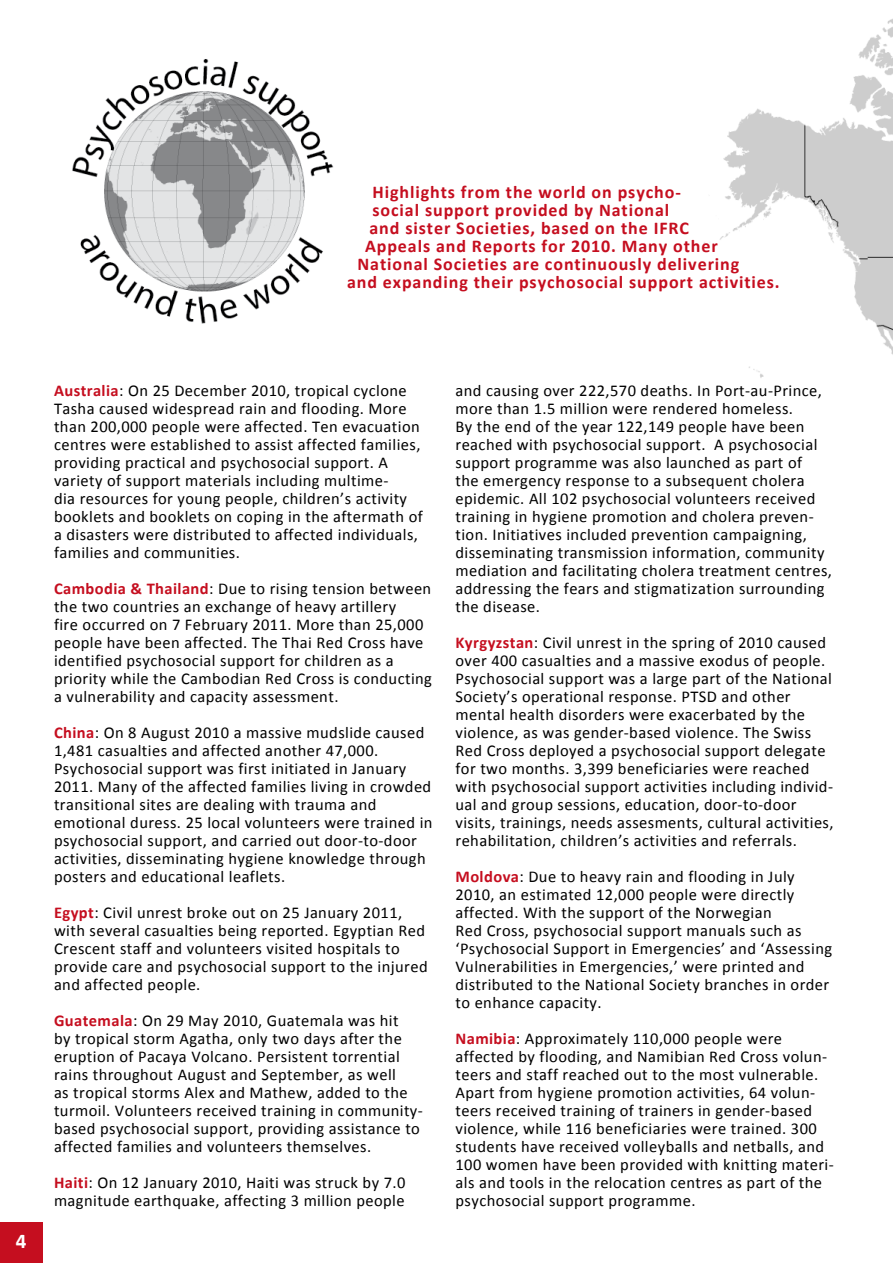
<style>
.page{position:relative;width:893px;height:1263px;background:#fff}
.page>*{position:absolute;margin:0;border:0;box-sizing:border-box;transform-origin:0 0}
.t1{font:700 21px "Calibri";color:#fff}
.t2{font:700 18px "Calibri";letter-spacing:.05em;color:#c50e1f}
.t3{font:16.5px/18px "Calibri";letter-spacing:.025em;color:#000}
.s1{font-weight:700;color:#c50e1f}
</style>
<div class="page">
<img style="left:72px;top:59px;width:262px;height:265px">
<div style="left:0;top:1222px;width:42px;height:41px;background:#c50e1f"></div>
<img style="left:703px;top:18px;width:190px;height:360px">
<p class="t2" style="left:372px;top:181px;width:310px">Highlights from the world on psycho-</p>
<p class="t2" style="left:372px;top:199px;width:298px">social support provided by National</p>
<p class="t2" style="left:369px;top:217px;width:321px">and sister Societies, based on the IFRC</p>
<p class="t2" style="left:365px;top:235px;width:354px">Appeals and Reports for 2010. Many other</p>
<p class="t2" style="left:357px;top:253px;width:383px">National Societies are continuously delivering</p>
<p class="t2" style="left:347px;top:271px;width:434px">and expanding their psychosocial support activities.</p>
<p class="t1" style="left:16px;top:1228px;width:12px">4</p>
<p class="t3" style="left:54px;top:382px;width:370px"><span class="s1">Australia</span>: On 25 December 2010, tropical cyclone Tasha caused widespread rain and flooding. More than 200,000 people were affected. Ten evacuation centres were established to assist affected families, providing practical and psychosocial support. A variety of support materials including multime-<br>dia resources for young people, children’s activity booklets and booklets on coping in the aftermath of a disasters were distributed to affected individuals, families and communities.</p>
<p class="t3" style="left:54px;top:580px;width:380px"><span class="s1">Cambodia &amp; Thailand</span>: Due to rising tension between the two countries an exchange of heavy artillery<br>fire occurred on 7 February 2011. More than 25,000 people have been affected. The Thai Red Cross have identified psychosocial support for children as a priority while the Cambodian Red Cross is conducting a vulnerability and capacity assessment.</p>
<p class="t3" style="left:54px;top:724px;width:380px"><span class="s1">China</span>: On 8 August 2010 a massive mudslide caused 1,481 casualties and affected another 47,000.<br>Psychosocial support was first initiated in January 2011. Many of the affected families living in crowded transitional sites are dealing with trauma and emotional duress. 25 local volunteers were trained in psychosocial support, and carried out door-to-door activities, disseminating hygiene knowledge through posters and educational leaflets.</p>
<p class="t3" style="left:54px;top:904px;width:375px"><span class="s1">Egypt</span>: Civil unrest broke out on 25 January 2011, with several casualties being reported. Egyptian Red Crescent staff and volunteers visited hospitals to provide care and psychosocial support to the injured and affected people.</p>
<p class="t3" style="left:54px;top:1012px;width:370px"><span class="s1">Guatemala</span>: On 29 May 2010, Guatemala was hit<br>by tropical storm Agatha, only two days after the eruption of Pacaya Volcano. Persistent torrential rains throughout August and September, as well<br>as tropical storms Alex and Mathew, added to the turmoil. Volunteers received training in community&shy;based psychosocial support, providing assistance to affected families and volunteers themselves.</p>
<p class="t3" style="left:54px;top:1174px;width:353px"><span class="s1">Haiti</span>: On 12 January 2010, Haiti was struck by 7.0 magnitude earthquake, affecting 3 million people</p>
<p class="t3" style="left:455px;top:382px;width:378px">and causing over 222,570 deaths. In Port-au-Prince, more than 1.5 million were rendered homeless.<br>By the end of the year 122,149 people have been reached with psychosocial support. A psychosocial support programme was also launched as part of<br>the emergency response to a subsequent cholera epidemic. All 102 psychosocial volunteers received training in hygiene promotion and cholera preven&shy;tion. Initiatives included prevention campaigning, disseminating transmission information, community mediation and facilitating cholera treatment centres, addressing the fears and stigmatization surrounding the disease.</p>
<p class="t3" style="left:455px;top:634px;width:380px"><span class="s1">Kyrgyzstan</span>: Civil unrest in the spring of 2010 caused over 400 casualties and a massive exodus of people.<br>Psychosocial support was a large part of the National Society’s operational response. PTSD and other mental health disorders were exacerbated by the violence, as was gender-based violence. The Swiss Red Cross deployed a psychosocial support delegate for two months. 3,399 beneficiaries were reached with psychosocial support activities including individ&shy;ual and group sessions, education, door-to-door visits, trainings, needs assesments, cultural activities, rehabilitation, children’s activities and referrals.</p>
<p class="t3" style="left:455px;top:868px;width:378px"><span class="s1">Moldova</span>: Due to heavy rain and flooding in July 2010, an estimated 12,000 people were directly affected. With the support of the Norwegian<br>Red Cross, psychosocial support manuals such as ‘Psychosocial Support in Emergencies’ and ‘Assessing Vulnerabilities in Emergencies,’ were printed and distributed to the National Society branches in order to enhance capacity.</p>
<p class="t3" style="left:455px;top:1030px;width:380px"><span class="s1">Namibia</span>: Approximately 110,000 people were affected by flooding, and Namibian Red Cross volun&shy;teers and staff reached out to the most vulnerable.<br>Apart from hygiene promotion activities, 64 volun&shy;teers received training of trainers in gender-based violence, while 116 beneficiaries were trained. 300 students have received volleyballs and netballs, and 100 women have been provided with knitting materi&shy;als and tools in the relocation centres as part of the psychosocial support programme.</p>
</div>
